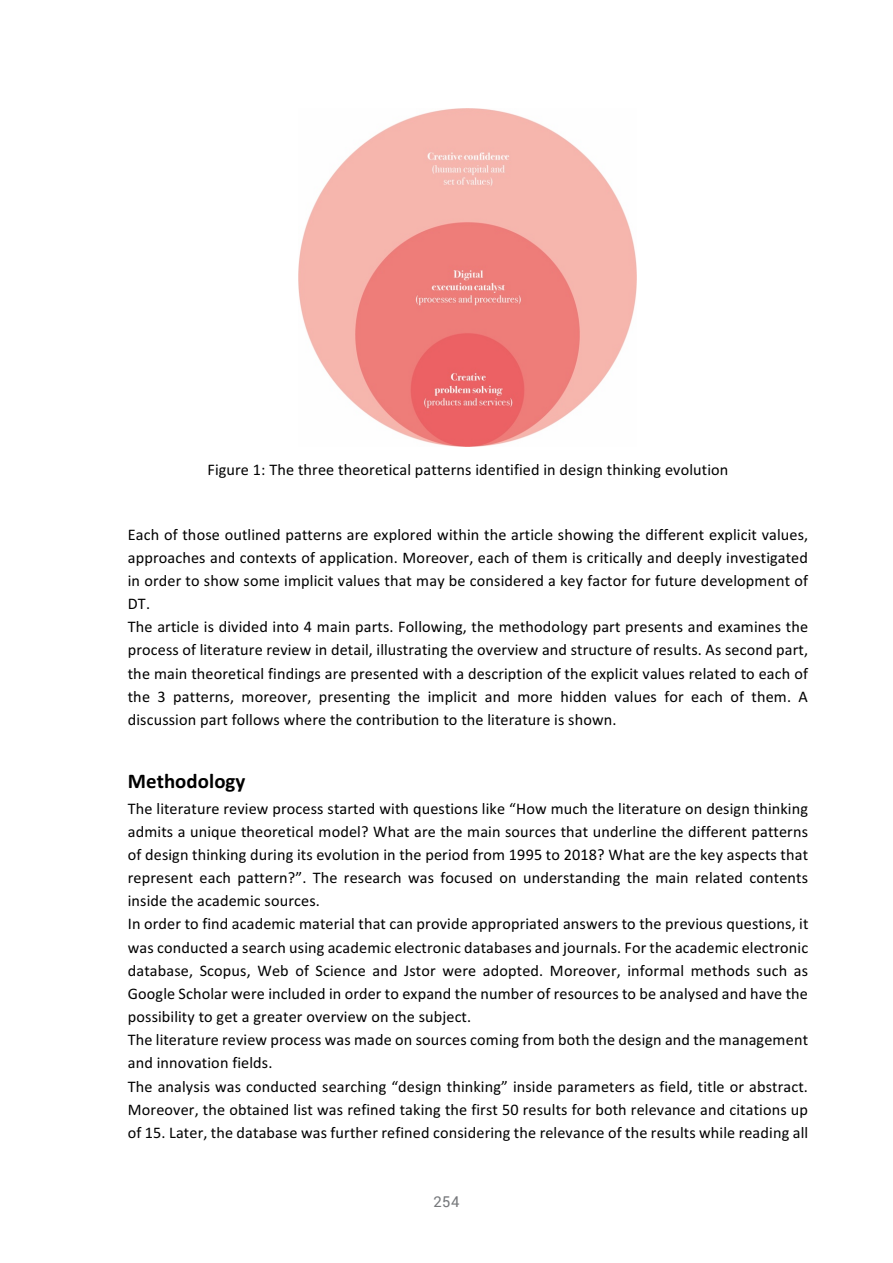
<style>
.page{position:relative;width:893px;height:1263px;background:#fff}
.page>*{position:absolute;margin:0;border:0;box-sizing:border-box;transform-origin:0 0}
.t1{font:700 20.85px "Calibri";letter-spacing:.005em;color:#000}
.t2{font:16.2px/23.1px "Calibri";letter-spacing:.01em;color:#000}
.t3{font:14.85px "Roboto";color:#76787b}
</style>
<div class="page">
<img style="left:298px;top:108px;width:339px;height:339px">
<p class="t2" style="left:207px;top:458px;width:522px">Figure 1: The three theoretical patterns identified in design thinking evolution</p>
<p class="t2" style="left:128px;top:522px;width:682px">Each of those outlined patterns are explored within the article showing the different explicit values, approaches and contexts of application. Moreover, each of them is critically and deeply investigated in order to show some implicit values that may be considered a key factor for future development of DT.<br>The article is divided into 4 main parts. Following, the methodology part presents and examines the process of literature review in detail, illustrating the overview and structure of results. As second part, the main theoretical findings are presented with a description of the explicit values related to each of the 3 patterns, moreover, presenting the implicit and more hidden values for each of them. A discussion part follows where the contribution to the literature is shown.</p>
<p class="t1" style="left:128px;top:766px;width:119px">Methodology</p>
<p class="t2" style="left:128px;top:796px;width:682px">The literature review process started with questions like “How much the literature on design thinking admits a unique theoretical model? What are the main sources that underline the different patterns of design thinking during its evolution in the period from 1995 to 2018? What are the key aspects that represent each pattern?”. The research was focused on understanding the main related contents inside the academic sources.<br>In order to find academic material that can provide appropriated answers to the previous questions, it was conducted a search using academic electronic databases and journals. For the academic electronic database, Scopus, Web of Science and Jstor were adopted. Moreover, informal methods such as Google Scholar were included in order to expand the number of resources to be analysed and have the possibility to get a greater overview on the subject.<br>The literature review process was made on sources coming from both the design and the management and innovation fields.<br>The analysis was conducted searching “design thinking” inside parameters as field, title or abstract.<br>Moreover, the obtained list was refined taking the first 50 results for both relevance and citations up of 15. Later, the database was further refined considering the relevance of the results while reading all</p>
<p class="t3" style="left:433px;top:1191px;width:28px">254</p>
</div>
